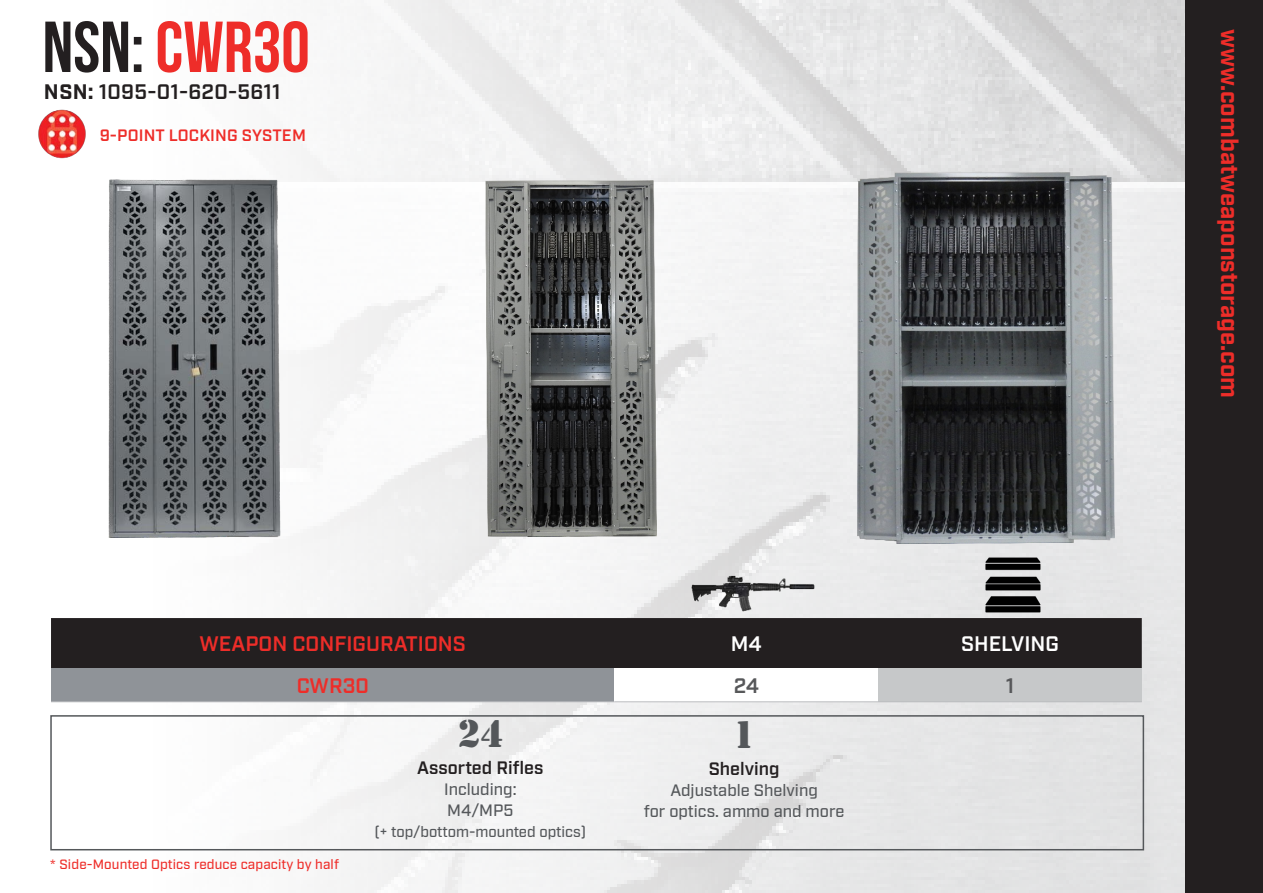
<style>
.page{position:relative;width:1263px;height:893px;background:#fff}
.page>*{position:absolute;margin:0;border:0;box-sizing:border-box;transform-origin:0 0}
.space{font:72px "Bebas Neue";color:#ee2d29}
.t1{font:36px "Stencil Std";color:#54575a}
.space-2{font:700 24px "Industry";color:#ee2d29}
.t2{font:600 21px "Industry";color:#ee2d29}
.t3{font:600 21px "Industry";letter-spacing:.01em;color:#231f20}
.t4{font:600 21px "Industry";color:#fff}
.t5{font:600 21px "Industry";color:#57585a}
.t6{font:600 18px "Industry";color:#231f20}
.t7{font:500 16.5px "Industry";color:#54575a}
.t8{font:600 16.5px "Industry";letter-spacing:.01em;color:#ee2d29}
.t9{font:500 15px "Industry";color:#54575a}
.t10{font:500 13.5px "Industry";letter-spacing:.01em;color:#ee2d29}
.s1{color:#231f20}
.s2{font-weight:700}
</style>
<div class="page">
<img style="left:50px;top:0;width:1135px;height:893px">
<div style="left:1185px;top:0;width:78px;height:893px;background:#231f20"></div>
<div style="left:51px;top:618px;width:1091px;height:50px;background:#231f20"></div>
<div style="left:51px;top:668px;width:563px;height:34px;background:#8f9398"></div>
<div style="left:614px;top:668px;width:264px;height:34px;background:#fff"></div>
<div style="left:878px;top:668px;width:264px;height:34px;background:#c6c8c9"></div>
<hr style="left:51px;top:701px;width:563px;height:1px;background:#bcbdc0">
<hr style="left:614px;top:701px;width:264px;height:1px;background:#bcbdc0">
<hr style="left:878px;top:701px;width:264px;height:1px;background:#bcbdc0">
<div style="left:50px;top:715px;width:1094px;height:135px;border:2px solid #54575a"></div>
<img style="left:38px;top:105px;width:49px;height:55px">
<img style="left:975px;top:547px;width:75px;height:75px">
<img style="left:691px;top:573px;width:125px;height:43px">
<img style="left:107px;top:179px;width:173px;height:359px">
<img style="left:486px;top:181px;width:171px;height:356px">
<img style="left:857px;top:173px;width:257px;height:371px">
<p class="space" style="left:43px;top:8px;width:269px"><span class="s1">NSN:</span> CWR30</p>
<p class="space-2" style="left:1244px;top:29px;width:370px;rotate:90deg">www.combatweaponstorage.com</p>
<p class="t3" style="left:44px;top:79px;width:238px"><span class="s2">NSN:</span> 1095-01-620-5611</p>
<p class="t8" style="left:100px;top:125px;width:208px">9-POINT LOCKING SYSTEM</p>
<p class="t2" style="left:200px;top:631px;width:268px">WEAPON CONFIGURATIONS</p>
<p class="t4" style="left:731px;top:631px;width:32px">M4</p>
<p class="t4" style="left:961px;top:631px;width:99px">SHELVING</p>
<p class="t2" style="left:297px;top:673px;width:74px">CWR30</p>
<p class="t5" style="left:734px;top:673px;width:27px">24</p>
<p class="t5" style="left:1006px;top:673px;width:10px">1</p>
<p class="t10" style="left:50px;top:856px;width:290px">* Side-Mounted Optics reduce capacity by half</p>
<p class="t1" style="left:458px;top:711px;width:47px">24</p>
<p class="t6" style="left:417px;top:757px;width:128px">Assorted Rifles</p>
<p class="t7" style="left:444px;top:780px;width:74px">Including:</p>
<p class="t7" style="left:447px;top:801px;width:68px">M4/MP5</p>
<p class="t9" style="left:374px;top:823px;width:213px">(+ top/bottom-mounted optics)</p>
<p class="t1" style="left:733px;top:711px;width:24px">1</p>
<p class="t6" style="left:709px;top:758px;width:72px">Shelving</p>
<p class="t7" style="left:670px;top:780px;width:149px">Adjustable Shelving</p>
<p class="t7" style="left:644px;top:801px;width:202px">for optics. ammo and more</p>
</div>
